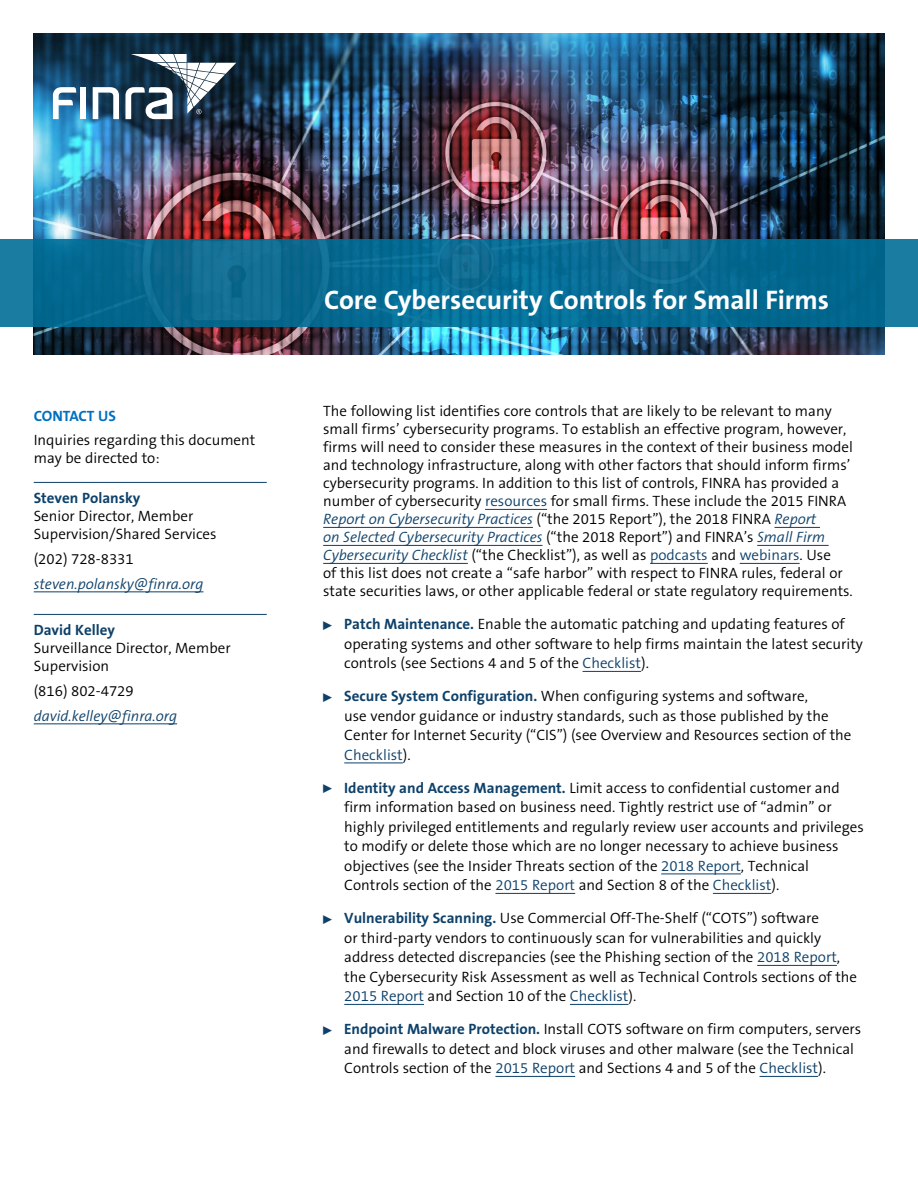
<style>
.page{position:relative;width:918px;height:1188px;background:#fff}
.page>*{position:absolute;margin:0;border:0;box-sizing:border-box;transform-origin:0 0}
.session_head{font:700 27px "The Sans B7";color:#fff}
.text{font:300 15px/19.5px "The Sans B4";color:#000}
.text-2{font:italic 300 15px "The Sans B4";color:#0e416a}
.session_head-2{font:700 15px "The Sans B7";letter-spacing:-.005em;color:#0070c0}
.s1{font-family:"The Sans B7";font-weight:700;color:#0e416a}
.s2{color:#0e416a}
.s3{font-style:italic;color:#0e416a}
.s4{font-family:"Universal Newswith Comm Pi";font-weight:400;font-size:9px;color:#0e416a}
</style>
<div class="page">
<img style="left:34px;top:34px;width:850px;height:320px">
<div style="left:80px;top:87px;width:6px;height:32px;background:#fff"></div>
<svg style="left:93px;top:87px;width:26px;height:32px"></svg>
<svg style="left:53px;top:87px;width:23px;height:32px"></svg>
<svg style="left:125px;top:54px;width:111px;height:65px"></svg>
<svg style="left:0;top:240px;width:918px;height:87px;fill:#066991"></svg>
<hr style="left:485px;top:509px;width:62px;height:1px;background:#0e416a">
<hr style="left:323px;top:527px;width:210px;height:1px;background:#0e416a">
<hr style="left:775px;top:527px;width:45px;height:1px;background:#0e416a">
<hr style="left:323px;top:545px;width:220px;height:1px;background:#0e416a">
<hr style="left:757px;top:545px;width:72px;height:1px;background:#0e416a">
<hr style="left:323px;top:563px;width:145px;height:1px;background:#0e416a">
<hr style="left:650px;top:563px;width:58px;height:1px;background:#0e416a">
<hr style="left:740px;top:563px;width:60px;height:1px;background:#0e416a">
<hr style="left:583px;top:671px;width:58px;height:1px;background:#0e416a">
<hr style="left:344px;top:762px;width:59px;height:1px;background:#0e416a">
<hr style="left:661px;top:873px;width:80px;height:1px;background:#0e416a">
<hr style="left:495px;top:893px;width:80px;height:1px;background:#0e416a">
<hr style="left:713px;top:893px;width:58px;height:1px;background:#0e416a">
<hr style="left:757px;top:965px;width:80px;height:1px;background:#0e416a">
<hr style="left:344px;top:1004px;width:80px;height:1px;background:#0e416a">
<hr style="left:570px;top:1004px;width:59px;height:1px;background:#0e416a">
<hr style="left:495px;top:1076px;width:80px;height:1px;background:#0e416a">
<hr style="left:760px;top:1076px;width:58px;height:1px;background:#0e416a">
<hr style="left:34px;top:482px;width:233px;height:1px;background:#0e416a">
<hr style="left:34px;top:591px;width:170px;height:1px;background:#0e416a">
<hr style="left:34px;top:614px;width:233px;height:1px;background:#0e416a">
<hr style="left:34px;top:723px;width:143px;height:1px;background:#0e416a">
<p class="session_head-2" style="left:34px;top:407px;width:84px">CONTACT US</p>
<p class="text" style="left:34px;top:432px;width:223px;line-height:18px">Inquiries regarding this document may be directed to:</p>
<p class="text" style="left:34px;top:489px;width:184px;line-height:18px"><span class="s1">Steven Polansky<br></span>Senior Director, Member<br>Supervision/Shared Services</p>
<p class="text" style="left:34px;top:549px;width:102px">(202) 728-8331</p>
<p class="text-2" style="left:34px;top:575px;width:171px">steven.polansky@finra.org</p>
<p class="text" style="left:34px;top:621px;width:198px;line-height:18px"><span class="s1">David Kelley<br></span>Surveillance Director, Member<br>Supervision</p>
<p class="text" style="left:34px;top:681px;width:102px">(816) 802-4729</p>
<p class="text-2" style="left:34px;top:707px;width:145px">david.kelley@finra.org</p>
<p class="session_head" style="left:324px;top:285px;width:506px">Core Cybersecurity Controls for Small Firms</p>
<p class="text" style="left:323px;top:402px;width:531px;line-height:18px">The following list identifies core controls that are likely to be relevant to many small firms’ cybersecurity programs. To establish an effective program, however, firms will need to consider these measures in the context of their business model and technology infrastructure, along with other factors that should inform firms’ cybersecurity programs. In addition to this list of controls, FINRA has provided a number of cybersecurity <span class="s2">resources</span> for small firms. These include the 2015 FINRA <span class="s3">Report on Cybersecurity Practices</span> (“the 2015 Report”), the 2018 FINRA <span class="s3">Report<br>on Selected Cybersecurity Practices</span> (“the 2018 Report”) and FINRA’s <span class="s3">Small Firm Cybersecurity Checklist</span> (“the Checklist”), as well as <span class="s2">podcasts</span> and <span class="s2">webinars</span>. Use<br>of this list does not create a “safe harbor” with respect to FINRA rules, federal or state securities laws, or other applicable federal or state regulatory requirements.</p>
<p class="text" style="left:344px;top:615px;width:520px;text-indent:-21px"><span class="s4">0</span> <span class="s1">Patch Maintenance.</span> Enable the automatic patching and updating features of operating systems and other software to help firms maintain the latest security controls (see Sections 4 and 5 of the <span class="s2">Checklist</span>).</p>
<p class="text" style="left:344px;top:687px;width:509px;text-indent:-21px"><span class="s4">0</span> <span class="s1">Secure System Configuration.</span> When configuring systems and software,<br>use vendor guidance or industry standards, such as those published by the Center for Internet Security (“CIS”) (see Overview and Resources section of the <span class="s2">Checklist</span>).</p>
<p class="text" style="left:344px;top:778px;width:521px;text-indent:-21px"><span class="s4">0</span> <span class="s1">Identity and Access Management.</span> Limit access to confidential customer and firm information based on business need. Tightly restrict use of “admin” or highly privileged entitlements and regularly review user accounts and privileges to modify or delete those which are no longer necessary to achieve business objectives (see the Insider Threats section of the <span class="s2">2018 Report</span>, Technical Controls section of the <span class="s2">2015 Report</span> and Section 8 of the <span class="s2">Checklist</span>).</p>
<p class="text" style="left:344px;top:909px;width:514px;text-indent:-21px"><span class="s4">0</span> <span class="s1">Vulnerability Scanning.</span> Use Commercial Off-The-Shelf (“COTS”) software<br>or third-party vendors to continuously scan for vulnerabilities and quickly address detected discrepancies (see the Phishing section of the <span class="s2">2018 Report</span>, the Cybersecurity Risk Assessment as well as Technical Controls sections of the <span class="s2">2015 Report</span> and Section 10 of the <span class="s2">Checklist</span>).</p>
<p class="text" style="left:344px;top:1020px;width:519px;text-indent:-21px"><span class="s4">0</span> <span class="s1">Endpoint Malware Protection.</span> Install COTS software on firm computers, servers and firewalls to detect and block viruses and other malware (see the Technical<br>Controls section of the <span class="s2">2015 Report</span> and Sections 4 and 5 of the <span class="s2">Checklist</span>).</p>
</div>
